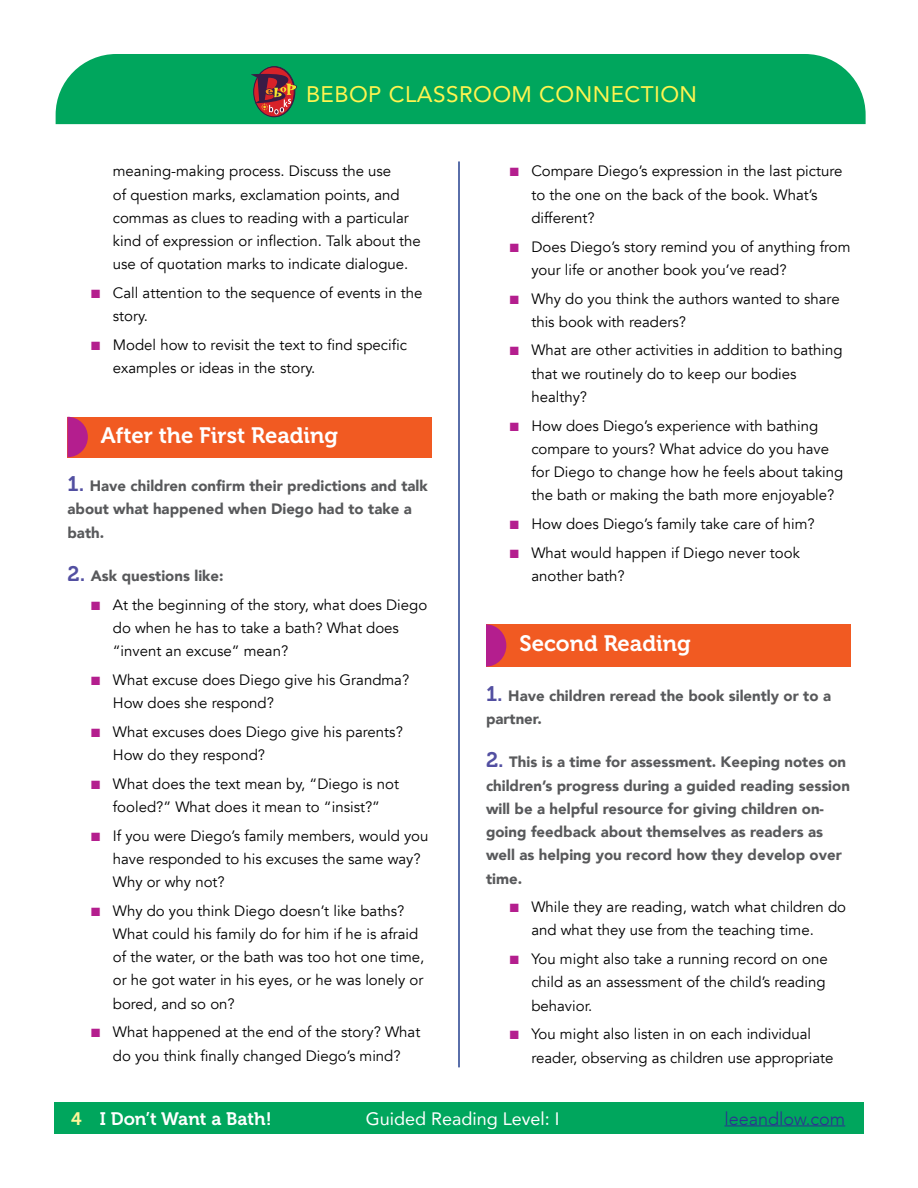
<style>
.page{position:relative;width:918px;height:1188px;background:#fff}
.page>*{position:absolute;margin:0;border:0;box-sizing:border-box;transform-origin:0 0}
.t1{font:22.5px "Avenir";letter-spacing:.02em;color:#fff450}
.t2{font:22.2px "Museo 700";color:#fff}
.t3{font:18px "Avenir";color:#fff}
.t4{font:18px "Museo 700";color:#fff}
.t5{font:300 18px "Avenir";color:#2e3092}
.t6{font:15px/23.2px "Avenir";color:#000}
.t7{font:900 15px/23.2px "Avenir";color:#58595b}
.s1{color:#b41e8e}
.s2{font-family:"Museo 700";font-weight:400;font-size:21px;color:#524fa1}
.s3{color:#fff799}
</style>
<div class="page">
<div style="left:68px;top:417px;width:364px;height:40px;background:#f15a22"></div>
<svg style="left:68px;top:417px;width:20px;height:40px"></svg>
<div style="left:486px;top:624px;width:364px;height:43px;background:#f15a22"></div>
<svg style="left:486px;top:624px;width:20px;height:43px"></svg>
<hr style="left:458px;top:161px;width:2px;height:906px;background:#25408f">
<div style="left:56px;top:54px;width:810px;height:70px;background:#00a65d"></div>
<div style="left:54px;top:1103px;width:810px;height:31px;background:#00a65d"></div>
<hr style="left:725px;top:1125px;width:120px;height:1px;background:#2e3092">
<svg style="left:254px;top:67px;width:40px;height:50px"></svg>
<div style="left:253px;top:66px;width:42px;height:51px;border:1px solid #391b46;border-radius:50%"></div>
<svg style="left:251px;top:74px;width:46px;height:40px;background:#7a4c43"></svg>
<h1 class="t1" style="left:306px;top:76px;width:393px">BEBOP CLASSROOM CONNECTION</h1>
<p class="t6" style="left:113px;top:160px;width:310px">meaning-making process. Discuss the use<br>of question marks, exclamation points, and commas as clues to reading with a particular kind of expression or inflection. Talk about the use of quotation marks to indicate dialogue.</p>
<p class="t6" style="left:113px;top:282px;width:311px;text-indent:-22px"><span class="s1">■</span> Call attention to the sequence of events in the story.</p>
<p class="t6" style="left:113px;top:333px;width:296px;text-indent:-22px"><span class="s1">■</span> Model how to revisit the text to find specific examples or ideas in the story.</p>
<h2 class="t2" style="left:101px;top:423px;width:239px">After the First Reading</h2>
<p class="t7" style="left:68px;top:474px;width:362px"><span class="s2">1.</span> Have children confirm their predictions and talk about what happened when Diego had to take a bath.</p>
<p class="t7" style="left:68px;top:564px;width:158px"><span class="s2">2.</span> Ask questions like:</p>
<p class="t6" style="left:113px;top:593px;width:316px;text-indent:-22px"><span class="s1">■</span> At the beginning of the story, what does Diego do when he has to take a bath? What does “invent an excuse” mean?</p>
<p class="t6" style="left:113px;top:668px;width:298px;text-indent:-22px"><span class="s1">■</span> What excuse does Diego give his Grandma?<br>How does she respond?</p>
<p class="t6" style="left:113px;top:720px;width:292px;text-indent:-22px"><span class="s1">■</span> What excuses does Diego give his parents?<br>How do they respond?</p>
<p class="t6" style="left:91px;top:772px;width:309px;text-align:center"><span class="s1">■</span> What does the text mean by, “Diego is not fooled?” What does it mean to “insist?”</p>
<p class="t6" style="left:113px;top:824px;width:317px;text-indent:-22px"><span class="s1">■</span> If you were Diego’s family members, would you have responded to his excuses the same way?<br>Why or why not?</p>
<p class="t6" style="left:113px;top:899px;width:313px;text-indent:-22px"><span class="s1">■</span> Why do you think Diego doesn’t like baths?<br>What could his family do for him if he is afraid of the water, or the bath was too hot one time, or he got water in his eyes, or he was lonely or bored, and so on?</p>
<p class="t6" style="left:91px;top:1021px;width:331px;text-align:center"><span class="s1">■</span> What happened at the end of the story? What do you think finally changed Diego’s mind?</p>
<p class="t6" style="left:531px;top:160px;width:313px;text-indent:-22px"><span class="s1">■</span> Compare Diego’s expression in the last picture to the one on the back of the book. What’s different?</p>
<p class="t6" style="left:531px;top:235px;width:321px;text-indent:-22px"><span class="s1">■</span> Does Diego’s story remind you of anything from your life or another book you’ve read?</p>
<p class="t6" style="left:531px;top:287px;width:310px;text-indent:-22px"><span class="s1">■</span> Why do you think the authors wanted to share this book with readers?</p>
<p class="t6" style="left:531px;top:339px;width:313px;text-indent:-22px"><span class="s1">■</span> What are other activities in addition to bathing that we routinely do to keep our bodies healthy?</p>
<p class="t6" style="left:531px;top:414px;width:313px;text-indent:-22px"><span class="s1">■</span> How does Diego’s experience with bathing compare to yours? What advice do you have for Diego to change how he feels about taking the bath or making the bath more enjoyable?</p>
<p class="t6" style="left:510px;top:512px;width:306px"><span class="s1">■</span> How does Diego’s family take care of him?</p>
<p class="t6" style="left:531px;top:541px;width:270px;text-indent:-22px"><span class="s1">■</span> What would happen if Diego never took another bath?</p>
<h2 class="t2" style="left:519px;top:631px;width:173px">Second Reading</h2>
<p class="t7" style="left:486px;top:683px;width:347px"><span class="s2">1.</span> Have children reread the book silently or to a partner.</p>
<p class="t7" style="left:486px;top:750px;width:365px"><span class="s2">2.</span> This is a time for assessment. Keeping notes on children’s progress during a guided reading session will be a helpful resource for giving children on&shy;going feedback about themselves as readers as well as helping you record how they develop over time.</p>
<p class="t6" style="left:531px;top:896px;width:316px;text-indent:-22px"><span class="s1">■</span> While they are reading, watch what children do and what they use from the teaching time.</p>
<p class="t6" style="left:531px;top:948px;width:298px;text-indent:-22px"><span class="s1">■</span> You might also take a running record on one child as an assessment of the child’s reading behavior.</p>
<p class="t6" style="left:531px;top:1023px;width:304px;text-indent:-22px"><span class="s1">■</span> You might also listen in on each individual reader, observing as children use appropriate</p>
<p class="t4" style="left:71px;top:1108px;width:202px"><span class="s3">4</span> I Don’t Want a Bath!</p>
<p class="t3" style="left:366px;top:1104px;width:195px">Guided Reading Level: I</p>
<p class="t5" style="left:725px;top:1108px;width:122px">leeandlow.com</p>
</div>
